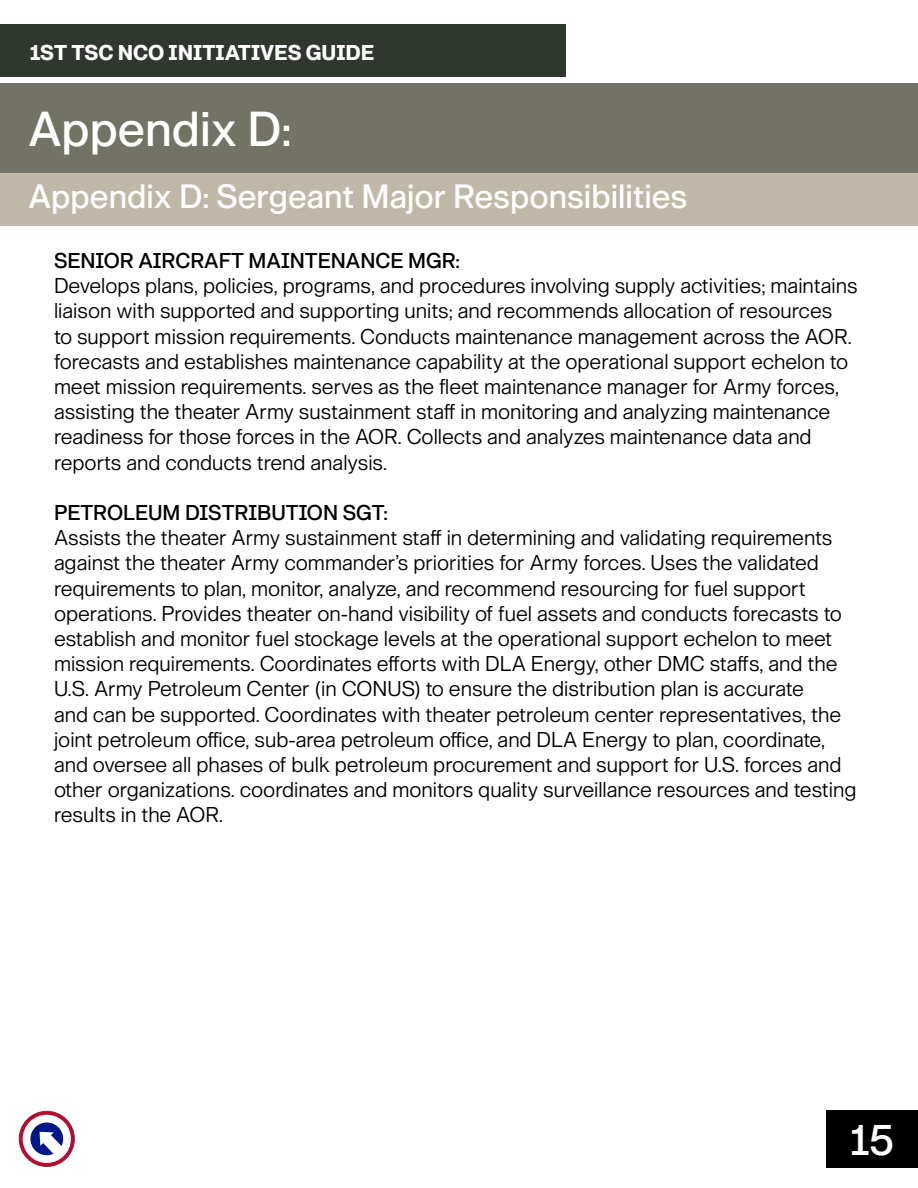
<style>
.page{position:relative;width:918px;height:1188px;background:#fff}
.page>*{position:absolute;margin:0;border:0;box-sizing:border-box;transform-origin:0 0}
.t1{font:48px "G.I. 530";color:#fff}
.t2{font:42px "G.I. 530";color:#fff}
.t3{font:33px "G.I. 530";color:#fff}
.t4{font:21px/25.2px "G.I. 400";color:#000}
.t5{font:21px "G.I. 530";color:#000}
.t6{font:21px "G.I. 750";color:#fff}
</style>
<div class="page">
<div style="left:0;top:168px;width:918px;height:58px;background:#c0b8a6"></div>
<div style="left:0;top:24px;width:565px;height:52px;background:#2f372f"></div>
<div style="left:0;top:83px;width:918px;height:90px;background:#737365"></div>
<div style="left:826px;top:1110px;width:92px;height:58px;background:#000"></div>
<svg style="left:19px;top:1111px;width:55px;height:55px"></svg>
<div style="left:19px;top:1111px;width:55px;height:56px;border:1px solid #792e2f;border-radius:50%"></div>
<div style="left:23px;top:1115px;width:48px;height:48px;background:#fff;border-radius:50%"></div>
<svg style="left:30px;top:1123px;width:33px;height:32px"></svg>
<p class="t6" style="left:30px;top:39px;width:346px">1ST TSC NCO INITIATIVES GUIDE</p>
<h1 class="t1" style="left:28px;top:98px;width:265px">Appendix D:</h1>
<h3 class="t3" style="left:28px;top:175px;width:660px">Appendix D: Sergeant Major Responsibilities</h3>
<p class="t5" style="left:54px;top:247px;width:408px">SENIOR AIRCRAFT MAINTENANCE MGR:</p>
<p class="t4" style="left:54px;top:273px;width:805px">Develops plans, policies, programs, and procedures involving supply activities; maintains liaison with supported and supporting units; and recommends allocation of resources<br>to support mission requirements. Conducts maintenance management across the AOR. forecasts and establishes maintenance capability at the operational support echelon to meet mission requirements. serves as the fleet maintenance manager for Army forces, assisting the theater Army sustainment staff in monitoring and analyzing maintenance readiness for those forces in the AOR. Collects and analyzes maintenance data and reports and conducts trend analysis.</p>
<p class="t5" style="left:54px;top:499px;width:335px">PETROLEUM DISTRIBUTION SGT:</p>
<p class="t4" style="left:54px;top:525px;width:804px">Assists the theater Army sustainment staff in determining and validating requirements against the theater Army commander’s priorities for Army forces. Uses the validated requirements to plan, monitor, analyze, and recommend resourcing for fuel support operations. Provides theater on-hand visibility of fuel assets and conducts forecasts to establish and monitor fuel stockage levels at the operational support echelon to meet mission requirements. Coordinates efforts with DLA Energy, other DMC staffs, and the U.S. Army Petroleum Center (in CONUS) to ensure the distribution plan is accurate<br>and can be supported. Coordinates with theater petroleum center representatives, the joint petroleum office, sub-area petroleum office, and DLA Energy to plan, coordinate, and oversee all phases of bulk petroleum procurement and support for U.S. forces and other organizations. coordinates and monitors quality surveillance resources and testing results in the AOR.</p>
<h2 class="t2" style="left:851px;top:1114px;width:45px">15</h2>
</div>
